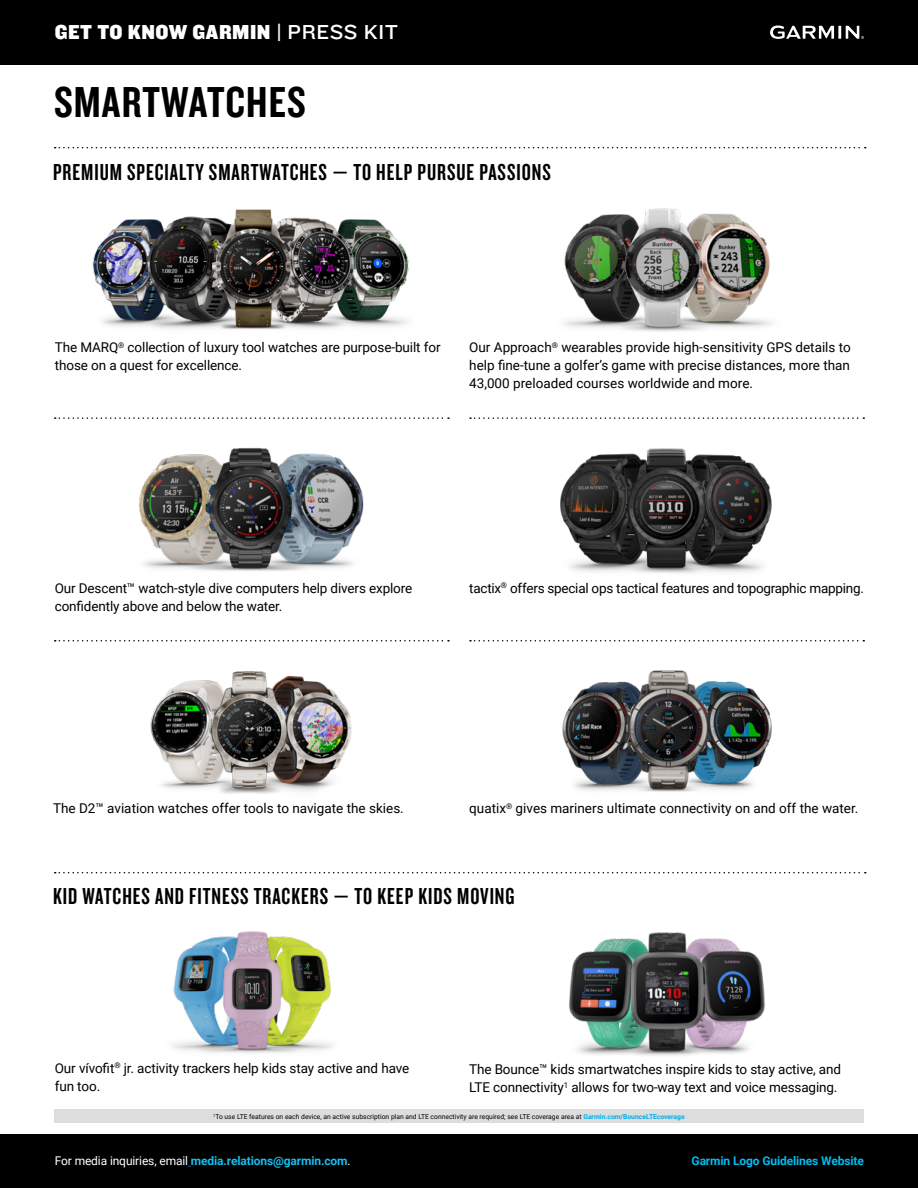
<style>
.page{position:relative;width:918px;height:1188px;background:#fff}
.page>*{position:absolute;margin:0;border:0;box-sizing:border-box;transform-origin:0 0}
.t1{font:45px "Knockout 49 Liteweight";letter-spacing:.025em;color:#000}
.t2{font:24px "Knockout 48 Featherweight";letter-spacing:.04em;color:#000}
.t3{font:21px "Knockout 71 Full Middlewt";letter-spacing:.025em;color:#fff}
.t4{font:13.5px/18px "Roboto";letter-spacing:-.005em;color:#000}
.t5{font:700 12px "Roboto";letter-spacing:-.01em;color:#15bef0}
.t6{font:700 12px "Roboto";letter-spacing:-.01em;color:#00bdf2}
.t7{font:6.75px "Roboto";color:#000}
.s1{font-family:"Knockout 32 Junior Cruisewt"}
.s2{font-weight:700;color:#00aeef}
.s3{font-weight:400;color:#fff}
</style>
<div class="page">
<div style="left:0;top:0;width:918px;height:64px;background:#000"></div>
<svg style="left:770px;top:25px;width:94px;height:14px"></svg>
<div style="left:0;top:1134px;width:918px;height:54px;background:#000"></div>
<div style="left:54px;top:1110px;width:810px;height:13px;background:#dcddde"></div>
<svg style="left:55px;top:872px;width:811px;height:1px"></svg>
<svg style="left:55px;top:147px;width:811px;height:1px"></svg>
<img style="left:92px;top:223px;width:29px;height:103px">
<img style="left:380px;top:222px;width:29px;height:105px">
<img style="left:121px;top:218px;width:58px;height:111px">
<img style="left:329px;top:219px;width:51px;height:110px">
<img style="left:179px;top:209px;width:150px;height:121px">
<img style="left:564px;top:223px;width:25px;height:105px">
<img style="left:742px;top:221px;width:30px;height:107px">
<img style="left:589px;top:208px;width:153px;height:124px">
<svg style="left:55px;top:417px;width:394px;height:2px"></svg>
<svg style="left:55px;top:640px;width:394px;height:2px"></svg>
<svg style="left:470px;top:417px;width:394px;height:2px"></svg>
<svg style="left:470px;top:640px;width:394px;height:2px"></svg>
<img style="left:560px;top:459px;width:27px;height:113px">
<img style="left:744px;top:460px;width:28px;height:112px">
<img style="left:587px;top:448px;width:157px;height:125px">
<img style="left:139px;top:458px;width:27px;height:110px">
<img style="left:337px;top:457px;width:27px;height:111px">
<img style="left:166px;top:447px;width:171px;height:124px">
<img style="left:326px;top:687px;width:26px;height:100px">
<img style="left:150px;top:688px;width:22px;height:100px">
<img style="left:172px;top:671px;width:154px;height:123px">
<img style="left:562px;top:687px;width:28px;height:104px">
<img style="left:742px;top:685px;width:30px;height:104px">
<img style="left:590px;top:670px;width:152px;height:122px">
<img style="left:569px;top:932px;width:196px;height:124px">
<img style="left:172px;top:954px;width:9px;height:96px">
<img style="left:303px;top:941px;width:30px;height:109px">
<img style="left:181px;top:931px;width:122px;height:122px">
<h3 class="t3" style="left:55px;top:18px;width:345px">GET TO KNOW GARMIN <span class="s1">| PRESS KIT</span></h3>
<h1 class="t1" style="left:54px;top:74px;width:253px">SMARTWATCHES</h1>
<h2 class="t2" style="left:53px;top:157px;width:499px">PREMIUM SPECIALTY SMARTWATCHES — TO HELP PURSUE PASSIONS</h2>
<p class="t4" style="left:55px;top:338px;width:387px">The MARQ<sup>®</sup> collection of luxury tool watches are purpose-built for those on a quest for excellence.</p>
<p class="t4" style="left:469px;top:338px;width:383px;text-align:justify">Our Approach<sup>®</sup> wearables provide high-sensitivity GPS details to help fine-tune a golfer’s game with precise distances, more than 43,000 preloaded courses worldwide and more.</p>
<p class="t4" style="left:55px;top:578px;width:359px">Our Descent™ watch-style dive computers help divers explore confidently above and below the water.</p>
<p class="t4" style="left:469px;top:578px;width:396px">tactix<sup>®</sup> offers special ops tactical features and topographic mapping.</p>
<p class="t4" style="left:53px;top:799px;width:352px">The D2™ aviation watches offer tools to navigate the skies.</p>
<p class="t4" style="left:469px;top:799px;width:391px">quatix<sup>®</sup> gives mariners ultimate connectivity on and off the water.</p>
<h2 class="t2" style="left:53px;top:881px;width:463px">KID WATCHES AND FITNESS TRACKERS — TO KEEP KIDS MOVING</h2>
<p class="t4" style="left:55px;top:1059px;width:356px">Our vívofit<sup>®</sup> jr. activity trackers help kids stay active and have fun too.</p>
<p class="t4" style="left:469px;top:1060px;width:373px">The Bounce™ kids smartwatches inspire kids to stay active, and<br>LTE connectivity<sup>1</sup> allows for two-way text and voice messaging.</p>
<p class="t7" style="left:213px;top:1112px;width:473px"><sup>1</sup>To use LTE features on each device, an active subscription plan and LTE connectivity are required; see LTE coverage area at <span class="s2">Garmin.com/BounceLTEcoverage</span></p>
<p class="t5" style="left:55px;top:1153px;width:297px"><span class="s3">For media inquiries, email</span> media.relations@garmin.com<span class="s3">.</span></p>
<p class="t6" style="left:692px;top:1153px;width:174px">Garmin Logo Guidelines Website</p>
</div>
